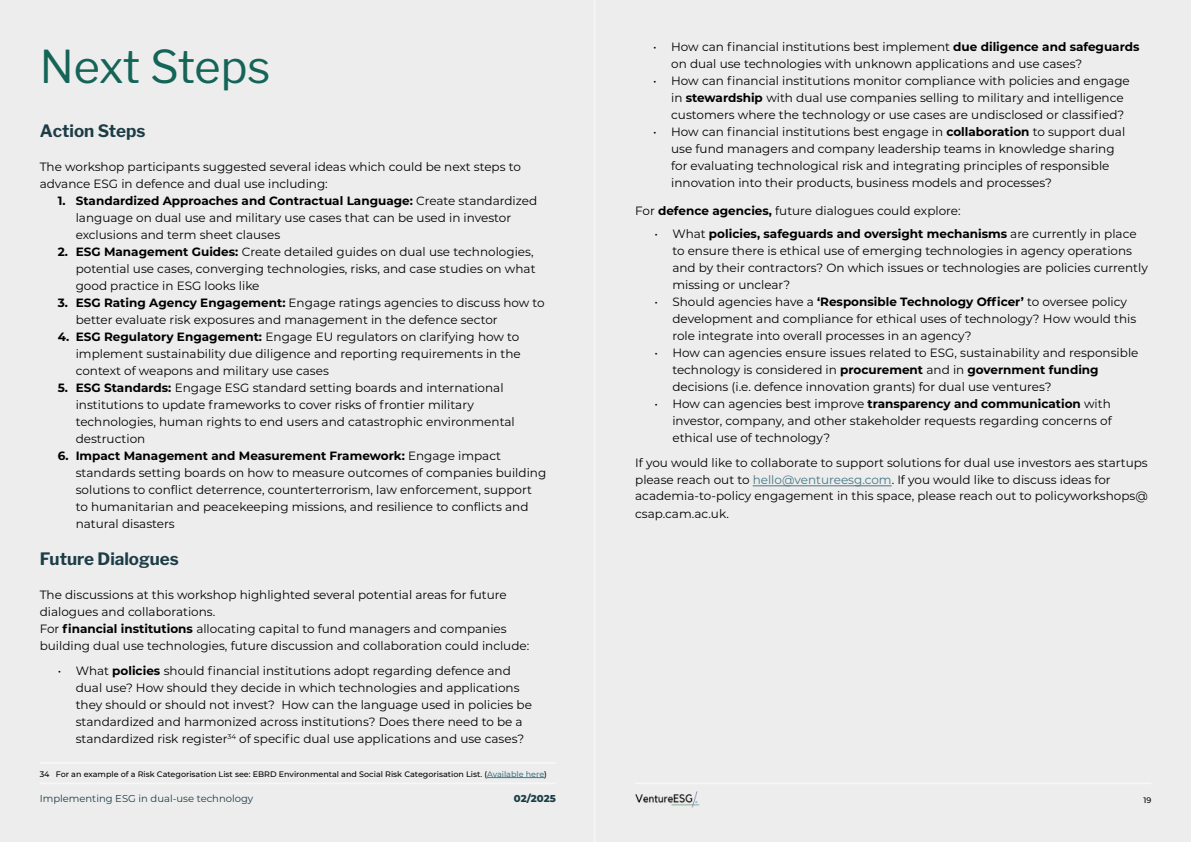
<style>
.page{position:relative;width:1191px;height:842px;background:#fff}
.page>*{position:absolute;margin:0;border:0;box-sizing:border-box;transform-origin:0 0}
.t1{font:45px "Libre Franklin";letter-spacing:-.015em;color:#146457}
.t2{font:700 17px "Libre Franklin";color:#1c3d46}
.t3{font:12px/17px "Montserrat";color:#000}
.t4{font:10px "Montserrat";color:#1c3d46}
.t5{font:800 10px "Montserrat";letter-spacing:-.005em;color:#1c3d46}
.t6{font:500 8px "Montserrat";color:#000}
.s1{font-weight:700}
.s2{color:#467886}
</style>
<div class="page">
<div style="left:595px;top:0;width:596px;height:842px;background:#ededed"></div>
<hr style="left:635px;top:782px;width:516px;height:2px;background:#fff">
<div style="left:0;top:0;width:595px;height:842px;background:#ededed"></div>
<hr style="left:40px;top:782px;width:516px;height:2px;background:#fff">
<hr style="left:593px;top:0;width:2px;height:842px;background:#fff">
<hr style="left:40px;top:763px;width:516px;height:1px;background:#fff">
<hr style="left:487px;top:777px;width:57px;height:1px;background:#467886">
<hr style="left:752px;top:485px;width:139px;height:1px;background:#467886">
<img style="left:635px;top:791px;width:65px;height:17px">
<h1 class="t1" style="left:40px;top:40px;width:232px">Next Steps</h1>
<h2 class="t2" style="left:40px;top:121px;width:107px">Action Steps</h2>
<p class="t3" style="left:40px;top:158px;width:483px">The workshop participants suggested several ideas which could be next steps to advance ESG in defence and dual use including:</p>
<p class="t3" style="left:76px;top:192px;width:463px;text-indent:-18px"><span class="s1">1. Standardized Approaches and Contractual Language:</span> Create standardized language on dual use and military use cases that can be used in investor exclusions and term sheet clauses</p>
<p class="t3" style="left:76px;top:243px;width:461px;text-indent:-18px"><span class="s1">2. ESG Management Guides:</span> Create detailed guides on dual use technologies, potential use cases, converging technologies, risks, and case studies on what good practice in ESG looks like</p>
<p class="t3" style="left:76px;top:294px;width:470px;text-indent:-18px"><span class="s1">3. ESG Rating Agency Engagement:</span> Engage ratings agencies to discuss how to better evaluate risk exposures and management in the defence sector</p>
<p class="t3" style="left:76px;top:328px;width:446px;text-align:justify;text-indent:-18px"><span class="s1">4. ESG Regulatory Engagement:</span> Engage EU regulators on clarifying how to implement sustainability due diligence and reporting requirements in the context of weapons and military use cases</p>
<p class="t3" style="left:76px;top:379px;width:440px;text-indent:-18px"><span class="s1">5. ESG Standards:</span> Engage ESG standard setting boards and international institutions to update frameworks to cover risks of frontier military technologies, human rights to end users and catastrophic environmental destruction</p>
<p class="t3" style="left:76px;top:447px;width:472px;text-indent:-18px"><span class="s1">6. Impact Management and Measurement Framework:</span> Engage impact standards setting boards on how to measure outcomes of companies building solutions to conflict deterrence, counterterrorism, law enforcement, support to humanitarian and peacekeeping missions, and resilience to conflicts and natural disasters</p>
<h2 class="t2" style="left:40px;top:549px;width:141px">Future Dialogues</h2>
<p class="t3" style="left:40px;top:586px;width:491px">The discussions at this workshop highlighted several potential areas for future dialogues and collaborations.<br>For <span class="s1">financial institutions</span> allocating capital to fund managers and companies building dual use technologies, future discussion and collaboration could include:</p>
<p class="t3" style="left:76px;top:661px;width:458px;text-indent:-18px">• What <span class="s1">policies</span> should financial institutions adopt regarding defence and dual use? How should they decide in which technologies and applications they should or should not invest? How can the language used in policies be standardized and harmonized across institutions? Does there need to be a standardized risk register<sup>34</sup> of specific dual use applications and use cases?</p>
<p class="t6" style="left:40px;top:768px;width:509px">34 For an example of a Risk Categorisation List see: EBRD Environmental and Social Risk Categorisation List. (<span class="s2">Available here</span>)</p>
<p class="t3" style="left:671px;top:38px;width:470px;text-indent:-18px">• How can financial institutions best implement <span class="s1">due diligence and safeguards </span>on dual use technologies with unknown applications and use cases?</p>
<p class="t3" style="left:671px;top:72px;width:460px;text-indent:-18px">• How can financial institutions monitor compliance with policies and engage in <span class="s1">stewardship</span> with dual use companies selling to military and intelligence customers where the technology or use cases are undisclosed or classified?</p>
<p class="t3" style="left:671px;top:123px;width:455px;text-indent:-18px">• How can financial institutions best engage in <span class="s1">collaboration</span> to support dual use fund managers and company leadership teams in knowledge sharing for evaluating technological risk and integrating principles of responsible innovation into their products, business models and processes?</p>
<p class="t3" style="left:635px;top:202px;width:327px">For <span class="s1">defence agencies,</span> future dialogues could explore:</p>
<p class="t3" style="left:672px;top:225px;width:477px;text-indent:-18px">• What <span class="s1">policies, safeguards and oversight mechanisms</span> are currently in place to ensure there is ethical use of emerging technologies in agency operations and by their contractors? On which issues or technologies are policies currently missing or unclear?</p>
<p class="t3" style="left:672px;top:293px;width:465px;text-indent:-18px">• Should agencies have a <span class="s1">‘Responsible Technology Officer’</span> to oversee policy development and compliance for ethical uses of technology? How would this role integrate into overall processes in an agency?</p>
<p class="t3" style="left:672px;top:344px;width:467px;text-indent:-18px">• How can agencies ensure issues related to ESG, sustainability and responsible technology is considered in <span class="s1">procurement</span> and in <span class="s1">government funding </span>decisions (i.e. defence innovation grants) for dual use ventures?</p>
<p class="t3" style="left:672px;top:395px;width:441px;text-align:justify;text-indent:-18px">• How can agencies best improve <span class="s1">transparency and communication</span> with investor, company, and other stakeholder requests regarding concerns of ethical use of technology?</p>
<p class="t3" style="left:635px;top:454px;width:514px;line-height:16.7px">If you would like to collaborate to support solutions for dual use investors aes startups please reach out to <span class="s2">hello@ventureesg.com</span>. If you would like to discuss ideas for academia-to-policy engagement in this space, please reach out to policyworkshops@</p>
<p class="t3" style="left:635px;top:504px;width:95px">csap.cam.ac.uk.</p>
<p class="t4" style="left:40px;top:792px;width:215px">Implementing ESG in dual-use technology</p>
<p class="t5" style="left:514px;top:791px;width:43px">02/2025</p>
<p class="t6" style="left:1143px;top:794px;width:9px">19</p>
</div>
